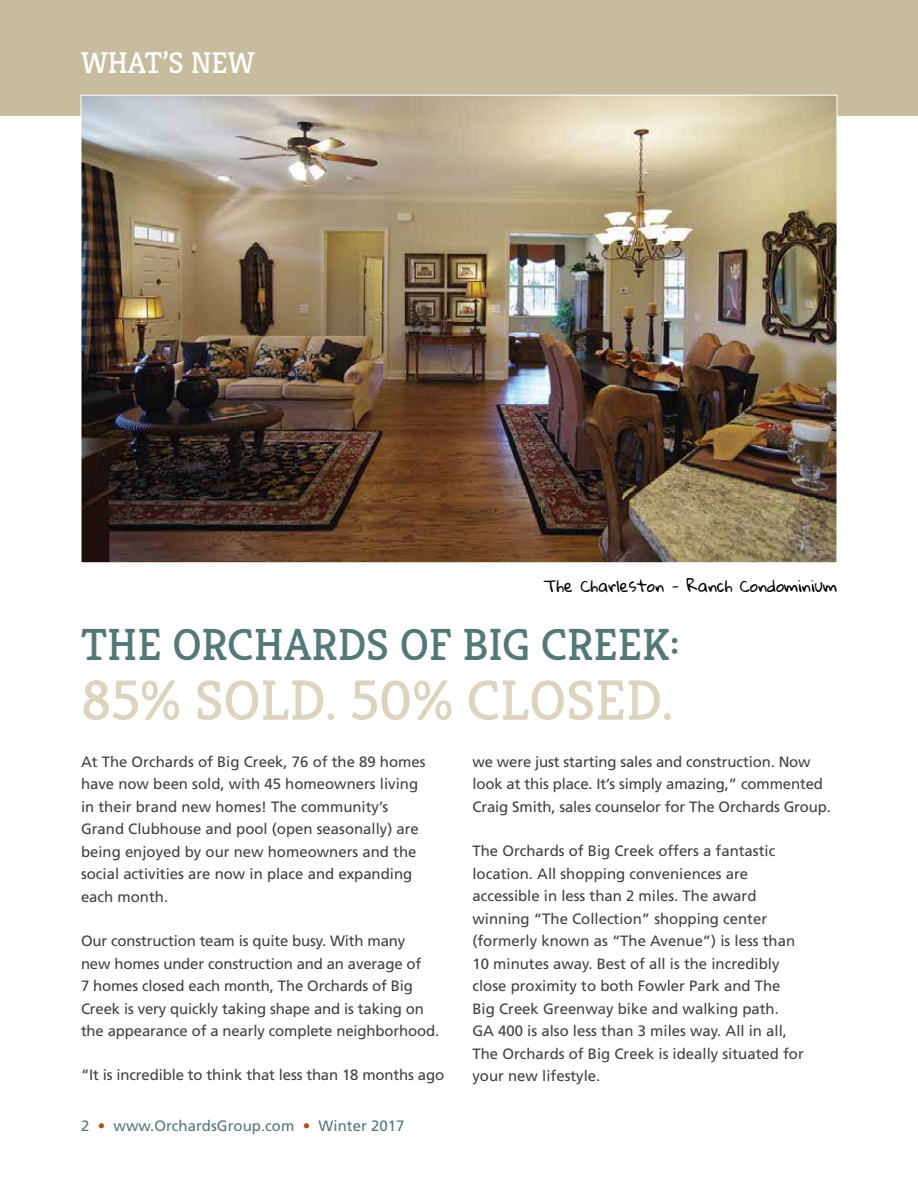
<style>
.page{position:relative;width:918px;height:1188px;background:#fff}
.page>*{position:absolute;margin:0;border:0;box-sizing:border-box;transform-origin:0 0}
.t1{font:57px "Kreon";color:#ddd4c0}
.t2{font:45px "Kreon";color:#547778}
.t3{font:30px "Kreon";color:#fff}
.t4{font:16.2px "Gloria Hallelujah";color:#000}
.t5{font:15px/22.5px "Frutiger";color:#414042}
.t6{font:15px "Frutiger";color:#547778}
.s1{color:#a2550b}
</style>
<div class="page">
<div style="left:0;top:0;width:918px;height:116px;background:#c8bc9e"></div>
<img style="left:83px;top:97px;width:752px;height:464px">
<h3 class="t3" style="left:81px;top:45px;width:175px">WHAT’S NEW</h3>
<p class="t4" style="left:544px;top:577px;width:295px">The Charleston - Ranch Condominium</p>
<h2 class="t2" style="left:81px;top:618px;width:601px">THE ORCHARDS OF BIG CREEK:</h2>
<h1 class="t1" style="left:81px;top:666px;width:594px">85% SOLD. 50% CLOSED.</h1>
<p class="t5" style="left:81px;top:750px;width:346px">At The Orchards of Big Creek, 76 of the 89 homes have now been sold, with 45 homeowners living in their brand new homes! The community’s Grand Clubhouse and pool (open seasonally) are being enjoyed by our new homeowners and the social activities are now in place and expanding each month.</p>
<p class="t5" style="left:81px;top:929px;width:360px">Our construction team is quite busy. With many<br>new homes under construction and an average of<br>7 homes closed each month, The Orchards of Big Creek is very quickly taking shape and is taking on the appearance of a nearly complete neighborhood.</p>
<p class="t5" style="left:81px;top:1064px;width:365px">“It is incredible to think that less than 18 months ago</p>
<p class="t6" style="left:81px;top:1117px;width:325px">2 <span class="s1">•</span> www.OrchardsGroup.com <span class="s1">•</span> Winter 2017</p>
<p class="t5" style="left:473px;top:750px;width:360px">we were just starting sales and construction. Now look at this place. It’s simply amazing,” commented<br>Craig Smith, sales counselor for The Orchards Group.</p>
<p class="t5" style="left:472px;top:839px;width:333px">The Orchards of Big Creek offers a fantastic location. All shopping conveniences are accessible in less than 2 miles. The award winning “The Collection” shopping center (formerly known as “The Avenue”) is less than 10 minutes away. Best of all is the incredibly close proximity to both Fowler Park and The Big Creek Greenway bike and walking path.<br>GA 400 is also less than 3 miles way. All in all, The Orchards of Big Creek is ideally situated for your new lifestyle.</p>
</div>
